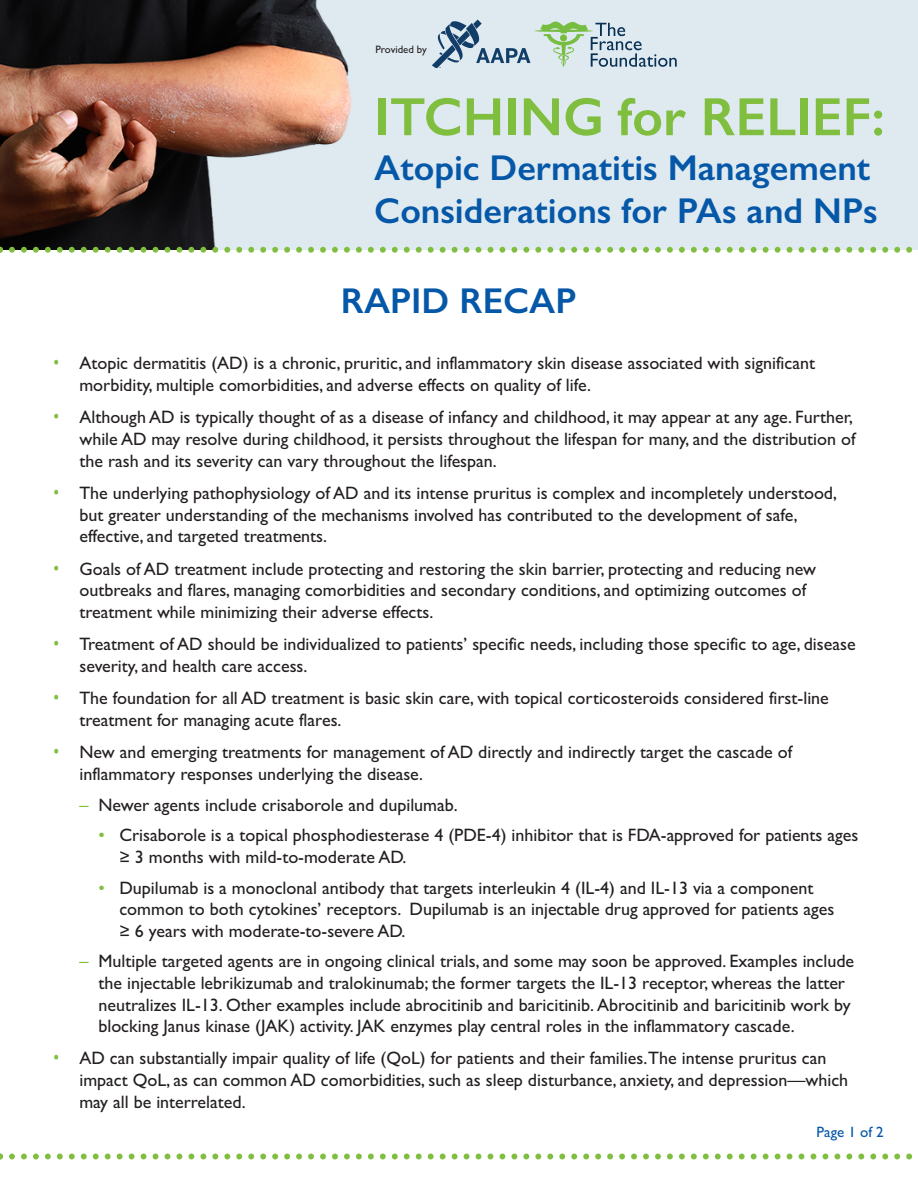
<style>
.page{position:relative;width:918px;height:1188px;background:#fff}
.page>*{position:absolute;margin:0;border:0;box-sizing:border-box;transform-origin:0 0}
.t1{font:600 54px "Gill Sans";color:#80be3f}
.t2{font:600 36px/43.2px "Gill Sans";color:#0557a8}
.t3{font:18px/21.6px "Gill Sans";color:#231f20}
.t4{font:15px "Gill Sans";color:#0557a8}
.t5{font:10.8px "Gill Sans";color:#231f20}
.s1{font-family:"Arial Narrow";font-size:19.5px;color:#80be3f}
.s2{color:#80be3f}
</style>
<div class="page">
<img style="left:0;top:0;width:918px;height:247px">
<svg style="left:0;top:247px;width:918px;height:6px"></svg>
<svg style="left:0;top:1154px;width:913px;height:6px"></svg>
<svg style="left:432px;top:20px;width:245px;height:48px;background:#b7cace"></svg>
<p class="t5" style="left:375px;top:46px;width:53px">Provided by</p>
<p class="t1" style="left:374px;top:98px;width:512px">ITCHING for RELIEF:</p>
<p class="t2" style="left:374px;top:150px;width:505px">Atopic Dermatitis Management<br>Considerations for PAs and NPs</p>
<p class="t2" style="left:341px;top:283px;width:237px">RAPID RECAP</p>
<p class="t3" style="left:79px;top:354px;width:737px;text-indent:-26px"><span class="s1">•</span> Atopic dermatitis (AD) is a chronic, pruritic, and inflammatory skin disease associated with significant morbidity, multiple comorbidities, and adverse effects on quality of life.</p>
<p class="t3" style="left:79px;top:409px;width:778px;text-indent:-26px"><span class="s1">•</span> Although AD is typically thought of as a disease of infancy and childhood, it may appear at any age. Further, while AD may resolve during childhood, it persists throughout the lifespan for many, and the distribution of the rash and its severity can vary throughout the lifespan.</p>
<p class="t3" style="left:79px;top:484px;width:759px;text-indent:-26px"><span class="s1">•</span> The underlying pathophysiology of AD and its intense pruritus is complex and incompletely understood, but greater understanding of the mechanisms involved has contributed to the development of safe, effective, and targeted treatments.</p>
<p class="t3" style="left:79px;top:560px;width:738px;text-indent:-26px"><span class="s1">•</span> Goals of AD treatment include protecting and restoring the skin barrier, protecting and reducing new outbreaks and flares, managing comorbidities and secondary conditions, and optimizing outcomes of treatment while minimizing their adverse effects.</p>
<p class="t3" style="left:79px;top:635px;width:778px;text-indent:-26px"><span class="s1">•</span> Treatment of AD should be individualized to patients’ specific needs, including those specific to age, disease severity, and health care access.</p>
<p class="t3" style="left:79px;top:689px;width:751px;text-indent:-26px"><span class="s1">•</span> The foundation for all AD treatment is basic skin care, with topical corticosteroids considered first-line treatment for managing acute flares.</p>
<p class="t3" style="left:79px;top:743px;width:714px;text-indent:-26px"><span class="s1">•</span> New and emerging treatments for management of AD directly and indirectly target the cascade of inflammatory responses underlying the disease.</p>
<p class="t3" style="left:79px;top:796px;width:380px"><span class="s2">–</span> Newer agents include crisaborole and dupilumab.</p>
<p class="t3" style="left:119px;top:826px;width:741px;text-indent:-21px"><span class="s2">•</span> Crisaborole is a topical phosphodiesterase 4 (PDE-4) inhibitor that is FDA-approved for patients ages ≥ 3 months with mild-to-moderate AD.</p>
<p class="t3" style="left:119px;top:879px;width:717px;text-indent:-21px"><span class="s2">•</span> Dupilumab is a monoclonal antibody that targets interleukin 4 (IL-4) and IL-13 via a component common to both cytokines’ receptors. Dupilumab is an injectable drug approved for patients ages ≥ 6 years with moderate-to-severe AD.</p>
<p class="t3" style="left:98px;top:952px;width:757px;text-indent:-19px"><span class="s2">–</span> Multiple targeted agents are in ongoing clinical trials, and some may soon be approved. Examples include the injectable lebrikizumab and tralokinumab; the former targets the IL-13 receptor, whereas the latter neutralizes IL-13. Other examples include abrocitinib and baricitinib. Abrocitinib and baricitinib work by blocking Janus kinase (JAK) activity. JAK enzymes play central roles in the inflammatory cascade.</p>
<p class="t3" style="left:79px;top:1050px;width:770px;text-indent:-26px"><span class="s1">•</span> AD can substantially impair quality of life (QoL) for patients and their families.The intense pruritus can impact QoL, as can common AD comorbidities, such as sleep disturbance, anxiety, and depression—which may all be interrelated.</p>
<p class="t4" style="left:817px;top:1127px;width:69px">Page 1 of 2</p>
</div>
